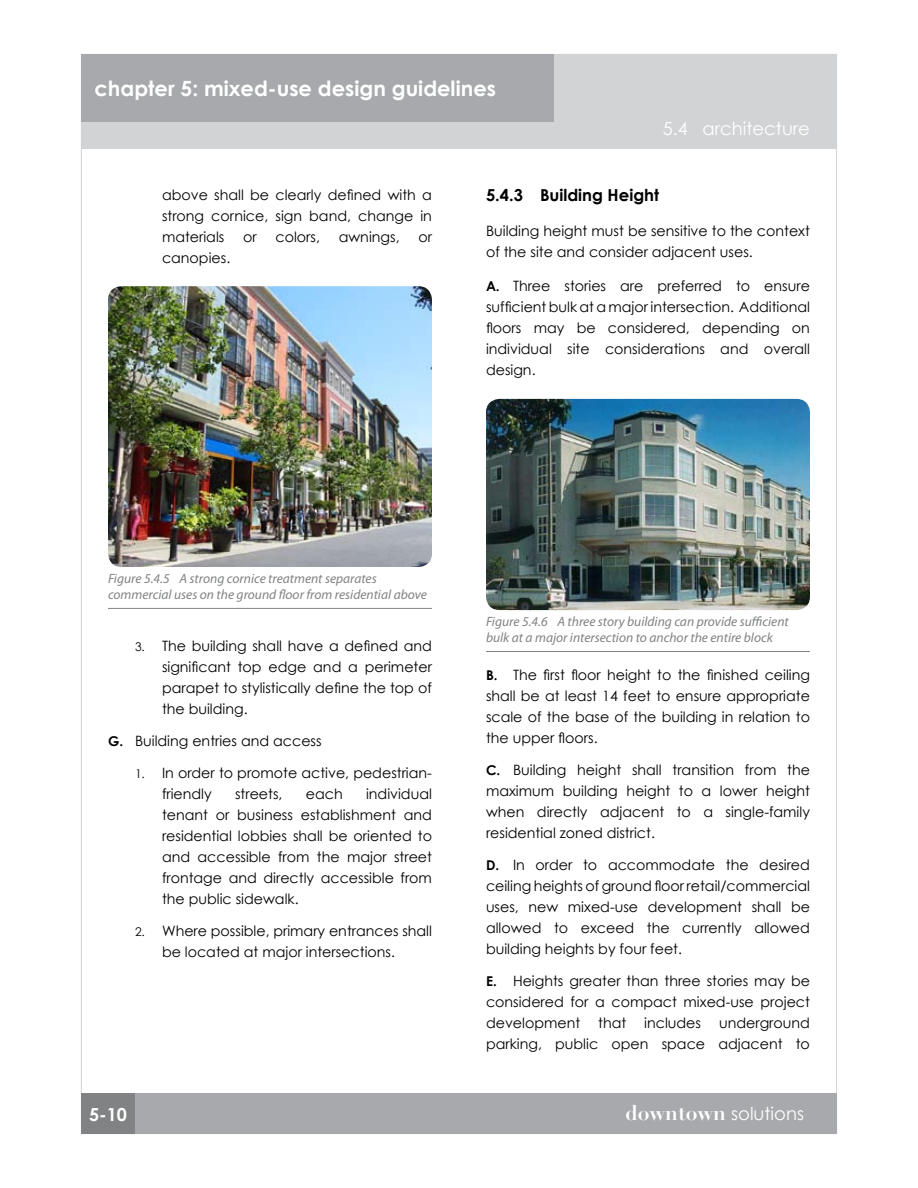
<style>
.page{position:relative;width:918px;height:1188px;background:#fff}
.page>*{position:absolute;margin:0;border:0;box-sizing:border-box;transform-origin:0 0}
.t1{font:700 21px "Century Gothic";color:#fff}
.t2{font:18px "Century Gothic";color:#fff}
.t3{font:700 18px "Century Gothic";color:#fff}
.t4{font:700 16.5px "Century Gothic";color:#000}
.t5{font:14.25px/21px "Century Gothic";color:#000;text-align:justify}
.t6{font:italic 13.5px/16.2px "Myriad Pro";color:#808284}
.t7{font:700 13.5px "Century Gothic";color:#000}
.t8{font:12px "Century Gothic";color:#000}
.s1{font-family:"Didot";font-weight:700;font-size:21px}
</style>
<div class="page">
<div style="left:81px;top:54px;width:756px;height:94px;background:#d1d3d4"></div>
<div style="left:81px;top:1094px;width:54px;height:40px;background:#808284"></div>
<div style="left:135px;top:1094px;width:702px;height:40px;background:#a7a9ac"></div>
<div style="left:81px;top:54px;width:473px;height:68px;background:#a7a9ac"></div>
<hr style="left:108px;top:608px;width:324px;height:1px;background:#808284">
<img style="left:108px;top:286px;width:324px;height:281px;border-radius:14px">
<hr style="left:486px;top:651px;width:324px;height:1px;background:#808284">
<img style="left:486px;top:399px;width:324px;height:211px;border-radius:14px">
<h1 class="t1" style="left:94px;top:75px;width:403px">chapter 5: mixed-use design guidelines</h1>
<p class="t2" style="left:663px;top:118px;width:149px">5.4 architecture</p>
<p class="t5" style="left:162px;top:184px;width:271px">above shall be clearly defined with a strong cornice, sign band, change in materials</p>
<p class="t5" style="left:243px;top:226px;width:15px">or</p>
<p class="t5" style="left:276px;top:226px;width:46px">colors,</p>
<p class="t5" style="left:339px;top:226px;width:62px">awnings,</p>
<p class="t5" style="left:418px;top:226px;width:15px">or</p>
<p class="t5" style="left:162px;top:247px;width:70px">canopies.</p>
<p class="t4" style="left:486px;top:185px;width:175px">5.4.3 Building Height</p>
<p class="t5" style="left:486px;top:220px;width:326px">Building height must be sensitive to the context of the site and consider adjacent uses.</p>
<p class="t5" style="left:486px;top:276px;width:326px;text-indent:27px">Three stories are preferred to ensure sufficient bulk at a major intersection. Additional floors may be considered, depending on individual site considerations and overall design.</p>
<p class="t7" style="left:486px;top:278px;width:15px">A.</p>
<p class="t6" style="left:108px;top:570px;width:320px">Figure 5.4.5 A strong cornice treatment separates commercial uses on the ground floor from residential above</p>
<p class="t7" style="left:108px;top:733px;width:17px">G.</p>
<p class="t5" style="left:162px;top:636px;width:272px">The building shall have a defined and significant top edge and a perimeter parapet to stylistically define the top of the building.</p>
<p class="t5" style="left:135px;top:730px;width:188px">Building entries and access</p>
<p class="t5" style="left:162px;top:762px;width:271px">In order to promote active, pedestrian&shy;friendly</p>
<p class="t8" style="left:135px;top:640px;width:11px">3.</p>
<p class="t8" style="left:135px;top:766px;width:11px">1.</p>
<p class="t5" style="left:162px;top:783px;width:272px;text-indent:204px">individual tenant or business establishment and residential lobbies shall be oriented to and accessible from the major street frontage and directly accessible from the public sidewalk.</p>
<p class="t5" style="left:162px;top:920px;width:271px">Where possible, primary entrances shall be located at major intersections.</p>
<p class="t5" style="left:235px;top:783px;width:49px">streets,</p>
<p class="t5" style="left:306px;top:783px;width:38px">each</p>
<p class="t8" style="left:135px;top:924px;width:11px">2.</p>
<p class="t6" style="left:486px;top:613px;width:304px">Figure 5.4.6 A three story building can provide sufficient bulk at a major intersection to anchor the entire block</p>
<p class="t5" style="left:486px;top:664px;width:326px;text-indent:27px">The first floor height to the finished ceiling shall be at least 14 feet to ensure appropriate scale of the base of the building in relation to the upper floors.</p>
<p class="t5" style="left:486px;top:759px;width:326px;text-indent:27px">Building height shall transition from the maximum building height to a lower height when directly adjacent to a single-family residential zoned district.</p>
<p class="t5" style="left:486px;top:854px;width:326px;text-indent:27px">In order to accommodate the desired ceiling heights of ground floor retail/commercial uses, new mixed-use development shall be allowed to exceed the currently allowed building heights by four feet.</p>
<p class="t5" style="left:486px;top:970px;width:326px;text-indent:27px">Heights greater than three stories may be considered for a compact mixed-use project development</p>
<p class="t7" style="left:486px;top:667px;width:13px">B.</p>
<p class="t7" style="left:486px;top:762px;width:16px">C.</p>
<p class="t7" style="left:486px;top:856px;width:15px">D.</p>
<p class="t7" style="left:486px;top:972px;width:12px">E.</p>
<p class="t5" style="left:598px;top:1012px;width:30px">that</p>
<p class="t5" style="left:644px;top:1012px;width:58px">includes</p>
<p class="t5" style="left:486px;top:1012px;width:326px;text-align:right">underground<br>parking, public open space adjacent to</p>
<p class="t3" style="left:89px;top:1103px;width:39px">5-10</p>
<p class="t2" style="left:625px;top:1102px;width:180px"><span class="s1">downtown</span> solutions</p>
</div>
